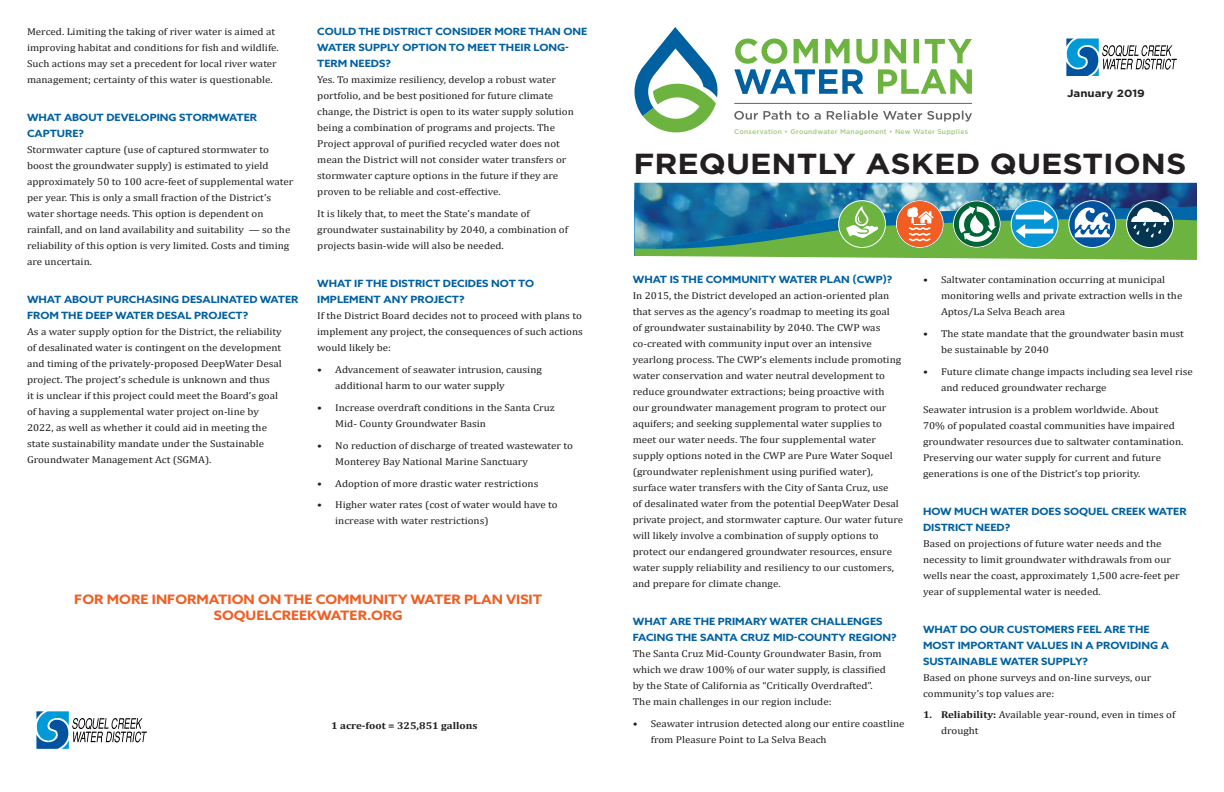
<style>
.page{position:relative;width:1224px;height:792px;background:#fff}
.page>*{position:absolute;margin:0;border:0;box-sizing:border-box;transform-origin:0 0}
.Body_Text{font:700 29px "Gotham";color:#231f20;scale:1.1 1}
.Body_Text-2{font:700 13px/16px "Azo Sans";color:#f25d21;text-align:center;scale:1.1 1}
.Body_Text-3{font:700 10.5px "Gotham";color:#231f20;scale:1.1 1}
.Body_Text-4{font:10px/16px "Cambria";color:#231f20;scale:1.1 1}
.Body_Text-5{font:700 10px/16px "Azo Sans";color:#0060a0;scale:1.1 1}
.Body_Text-6{font:700 10px "Cambria";color:#231f20;scale:1.1 1}
.t1{font:500 6.8px "Gotham";letter-spacing:.035em;color:#9dc97b}
.s1{font-family:"Azo Sans";font-weight:700;color:#0060a0}
.s2{font-family:"Cambria";font-weight:400;color:#231f20}
.s3{font-weight:700}
</style>
<div class="page">
<svg style="left:1066px;top:39px;width:111px;height:37px"></svg>
<hr style="left:734px;top:103px;width:238px;height:1px;background:#636366">
<svg style="left:634px;top:27px;width:84px;height:105px"></svg>
<svg style="left:734px;top:39px;width:238px;height:55px"></svg>
<svg style="left:734px;top:111px;width:238px;height:11px"></svg>
<img style="left:634px;top:183px;width:563px;height:77px">
<svg style="left:36px;top:711px;width:111px;height:38px"></svg>
<p class="Body_Text-4" style="left:27px;top:23px;width:230px">Merced. Limiting the taking of river water is aimed at improving habitat and conditions for fish and wildlife.<br>Such actions may set a precedent for local river water management; certainty of this water is questionable.</p>
<p class="Body_Text-4" style="left:27px;top:109px;width:244px"><span class="s1">WHAT ABOUT DEVELOPING STORMWATER CAPTURE?<br></span>Stormwater capture (use of captured stormwater to boost the groundwater supply) is estimated to yield approximately 50 to 100 acre-feet of supplemental water per year. This is only a small fraction of the District’s water shortage needs. This option is dependent on rainfall, and on land availability and suitability — so the reliability of this option is very limited. Costs and timing are uncertain.</p>
<p class="Body_Text-4" style="left:27px;top:291px;width:248px"><span class="s1">WHAT ABOUT PURCHASING DESALINATED WATER FROM THE DEEP WATER DESAL PROJECT?<br></span>As a water supply option for the District, the reliability<br>of desalinated water is contingent on the development and timing of the privately-proposed DeepWater Desal project. The project’s schedule is unknown and thus<br>it is unclear if this project could meet the Board’s goal<br>of having a supplemental water project on-line by<br>2022, as well as whether it could aid in meeting the<br>state sustainability mandate under the Sustainable Groundwater Management Act (SGMA).</p>
<p class="Body_Text-4" style="left:317px;top:23px;width:247px"><span class="s1">COULD THE DISTRICT CONSIDER MORE THAN ONE WATER SUPPLY OPTION TO MEET THEIR LONG-TERM NEEDS?<br></span>Yes. To maximize resiliency, develop a robust water portfolio, and be best positioned for future climate change, the District is open to its water supply solution being a combination of programs and projects. The Project approval of purified recycled water does not mean the District will not consider water transfers or stormwater capture options in the future if they are proven to be reliable and cost-effective.</p>
<p class="Body_Text-4" style="left:317px;top:205px;width:230px">It is likely that, to meet the State’s mandate of groundwater sustainability by 2040, a combination of projects basin-wide will also be needed.</p>
<p class="Body_Text-4" style="left:317px;top:275px;width:243px"><span class="s1">WHAT IF THE DISTRICT DECIDES NOT TO IMPLEMENT ANY PROJECT?<br></span>If the District Board decides not to proceed with plans to implement any project, the consequences of such actions would likely be:</p>
<p class="Body_Text-4" style="left:335px;top:361px;width:189px;text-indent:-18px">• Advancement of seawater intrusion, causing additional harm to our water supply</p>
<p class="Body_Text-4" style="left:335px;top:399px;width:201px;text-indent:-18px">• Increase overdraft conditions in the Santa Cruz<br>Mid- County Groundwater Basin</p>
<p class="Body_Text-4" style="left:335px;top:437px;width:218px;text-indent:-18px">• No reduction of discharge of treated wastewater to<br>Monterey Bay National Marine Sanctuary</p>
<p class="Body_Text-4" style="left:317px;top:475px;width:203px">• Adoption of more drastic water restrictions</p>
<p class="Body_Text-4" style="left:335px;top:497px;width:204px;text-indent:-18px">• Higher water rates (cost of water would have to increase with water restrictions)</p>
<p class="Body_Text-2" style="left:74px;top:591px;width:427px">FOR MORE INFORMATION ON THE COMMUNITY WATER PLAN VISIT<br>SOQUELCREEKWATER.ORG</p>
<p class="Body_Text-6" style="left:331px;top:719px;width:134px">1 acre-foot = 325,851 gallons</p>
<p class="Body_Text-3" style="left:1067px;top:86px;width:72px">January 2019</p>
<p class="t1" style="left:734px;top:127px;width:235px">Conservation • Groundwater Management • New Water Supplies</p>
<p class="Body_Text" style="left:634px;top:145px;width:504px">FREQUENTLY ASKED QUESTIONS</p>
<p class="Body_Text-4" style="left:633px;top:271px;width:247px"><span class="s1">WHAT IS THE COMMUNITY WATER PLAN (CWP)?<br></span>In 2015, the District developed an action-oriented plan that serves as the agency’s roadmap to meeting its goal<br>of groundwater sustainability by 2040. The CWP was co-created with community input over an intensive yearlong process. The CWP’s elements include promoting water conservation and water neutral development to reduce groundwater extractions; being proactive with our groundwater management program to protect our aquifers; and seeking supplemental water supplies to meet our water needs. The four supplemental water supply options noted in the CWP are Pure Water Soquel (groundwater replenishment using purified water), surface water transfers with the City of Santa Cruz, use<br>of desalinated water from the potential DeepWater Desal private project, and stormwater capture. Our water future will likely involve a combination of supply options to protect our endangered groundwater resources, ensure water supply reliability and resiliency to our customers, and prepare for climate change.</p>
<p class="Body_Text-4" style="left:633px;top:613px;width:241px"><span class="s1">WHAT ARE THE PRIMARY WATER CHALLENGES FACING THE SANTA CRUZ MID-COUNTY REGION?<br></span>The Santa Cruz Mid-County Groundwater Basin, from which we draw 100% of our water supply, is classified by the State of California as “Critically Overdrafted”.<br>The main challenges in our region include:</p>
<p class="Body_Text-4" style="left:651px;top:715px;width:232px;text-indent:-18px">• Seawater intrusion detected along our entire coastline from Pleasure Point to La Selva Beach</p>
<p class="Body_Text-4" style="left:941px;top:271px;width:221px;text-indent:-18px">• Saltwater contamination occurring at municipal monitoring wells and private extraction wells in the<br>Aptos/La Selva Beach area</p>
<p class="Body_Text-4" style="left:941px;top:325px;width:222px;text-indent:-18px">• The state mandate that the groundwater basin must be sustainable by 2040</p>
<p class="Body_Text-4" style="left:941px;top:363px;width:230px;text-indent:-18px">• Future climate change impacts including sea level rise and reduced groundwater recharge</p>
<p class="Body_Text-4" style="left:923px;top:401px;width:238px">Seawater intrusion is a problem worldwide. About<br>70% of populated coastal communities have impaired groundwater resources due to saltwater contamination.<br>Preserving our water supply for current and future generations is one of the District’s top priority.</p>
<p class="Body_Text-4" style="left:923px;top:503px;width:241px"><span class="s1">HOW MUCH WATER DOES SOQUEL CREEK WATER DISTRICT NEED?<br></span>Based on projections of future water needs and the necessity to limit groundwater withdrawals from our wells near the coast, approximately 1,500 acre-feet per year of supplemental water is needed.</p>
<p class="Body_Text-5" style="left:923px;top:621px;width:225px">WHAT DO OUR CUSTOMERS FEEL ARE THE MOST IMPORTANT VALUES IN A PROVIDING A SUSTAINABLE WATER SUPPLY?<br><span class="s2">Based on phone surveys and on-line surveys, our community’s top values are:</span></p>
<p class="Body_Text-4" style="left:941px;top:707px;width:215px;text-indent:-18px"><span class="s3">1. Reliability:</span> Available year-round, even in times of drought</p>
</div>
